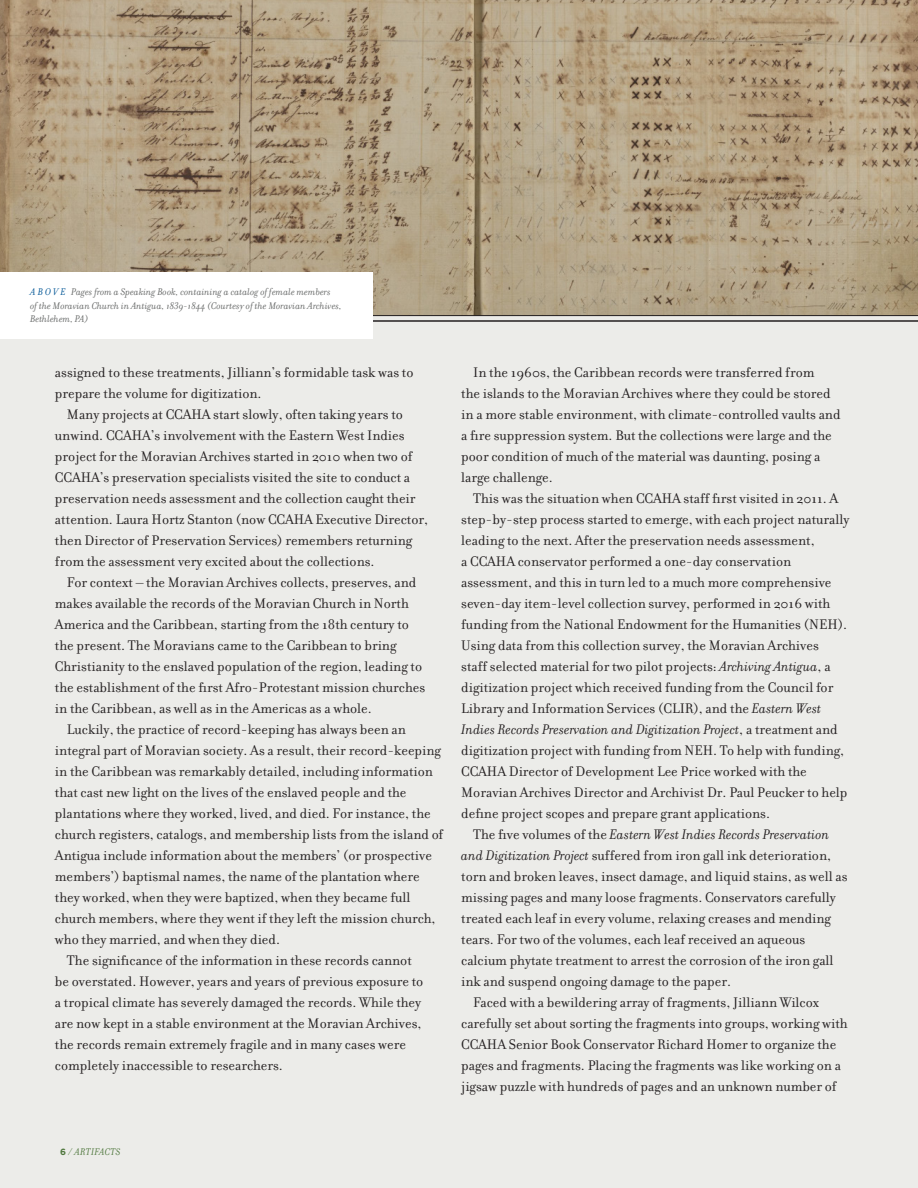
<style>
.page{position:relative;width:918px;height:1188px;background:#fff}
.page>*{position:absolute;margin:0;border:0;box-sizing:border-box;transform-origin:0 0}
.new_-_body{font:15px/21px "Filosofia";color:#231f20}
.t1{font:italic 10.5px/13.5px "Filosofia";color:#656766}
.t2{font:italic 10.5px "Filosofia";letter-spacing:.03em;color:#50783e}
.s1{color:#005595}
.s2{font-style:italic}
.s3{font-family:"Gotham";font-weight:700;font-style:normal;font-size:9px}
</style>
<div class="page">
<div style="left:0;top:316px;width:918px;height:872px;background:#ecece9"></div>
<img style="left:0;top:0;width:918px;height:315px">
<hr style="left:0;top:321px;width:918px;height:1px;background:#231f20">
<hr style="left:0;top:315px;width:918px;height:1px;background:#231f20">
<div style="left:0;top:272px;width:373px;height:66px;background:#fff"></div>
<p class="t1" style="left:30px;top:286px;width:313px"><span class="s1">A B O VE</span> Pages from a Speaking Book, containing a catalog of female members<br>of the Moravian Church in Antigua, 1839-1844 (Courtesy of the Moravian Archives,<br>Bethlehem, PA)</p>
<p class="new_-_body" style="left:55px;top:362px;width:360px">assigned to these treatments, Jilliann’s formidable task was to prepare the volume for digitization.</p>
<p class="new_-_body" style="left:55px;top:404px;width:375px;text-indent:12px">Many projects at CCAHA start slowly, often taking years to unwind. CCAHA’s involvement with the Eastern West Indies project for the Moravian Archives started in 2010 when two of CCAHA’s preservation specialists visited the site to conduct a preservation needs assessment and the collection caught their attention. Laura Hortz Stanton (now CCAHA Executive Director, then Director of Preservation Services) remembers returning from the assessment very excited about the collections.</p>
<p class="new_-_body" style="left:55px;top:572px;width:372px;text-indent:12px">For context – the Moravian Archives collects, preserves, and makes available the records of the Moravian Church in North America and the Caribbean, starting from the 18th century to the present. The Moravians came to the Caribbean to bring Christianity to the enslaved population of the region, leading to the establishment of the first Afro-Protestant mission churches in the Caribbean, as well as in the Americas as a whole.</p>
<p class="new_-_body" style="left:55px;top:719px;width:390px;text-indent:12px">Luckily, the practice of record-keeping has always been an integral part of Moravian society. As a result, their record-keeping in the Caribbean was remarkably detailed, including information that cast new light on the lives of the enslaved people and the plantations where they worked, lived, and died. For instance, the church registers, catalogs, and membership lists from the island of Antigua include information about the members’ (or prospective members’) baptismal names, the name of the plantation where they worked, when they were baptized, when they became full church members, where they went if they left the mission church, who they married, and when they died.</p>
<p class="new_-_body" style="left:55px;top:950px;width:370px;text-indent:12px">The significance of the information in these records cannot be overstated. However, years and years of previous exposure to a tropical climate has severely damaged the records. While they are now kept in a stable environment at the Moravian Archives, the records remain extremely fragile and in many cases were completely inaccessible to researchers.</p>
<p class="new_-_body" style="left:461px;top:362px;width:381px;text-indent:12px">In the 1960s, the Caribbean records were transferred from<br>the islands to the Moravian Archives where they could be stored in a more stable environment, with climate-controlled vaults and a fire suppression system. But the collections were large and the poor condition of much of the material was daunting, posing a large challenge.</p>
<p class="new_-_body" style="left:461px;top:488px;width:390px;text-indent:12px">This was the situation when CCAHA staff first visited in 2011. A step-by-step process started to emerge, with each project naturally leading to the next. After the preservation needs assessment,<br>a CCAHA conservator performed a one-day conservation assessment, and this in turn led to a much more comprehensive seven-day item-level collection survey, performed in 2016 with funding from the National Endowment for the Humanities (NEH).<br>Using data from this collection survey, the Moravian Archives<br>staff selected material for two pilot projects: <span class="s2">Archiving Antigua</span>, a digitization project which received funding from the Council for Library and Information Services (CLIR), and the <span class="s2">Eastern West Indies Records Preservation and Digitization Project</span>, a treatment and digitization project with funding from NEH. To help with funding, CCAHA Director of Development Lee Price worked with the Moravian Archives Director and Archivist Dr. Paul Peucker to help define project scopes and prepare grant applications.</p>
<p class="new_-_body" style="left:461px;top:824px;width:388px;text-indent:12px">The five volumes of the <span class="s2">Eastern West Indies Records Preservation and Digitization Project</span> suffered from iron gall ink deterioration, torn and broken leaves, insect damage, and liquid stains, as well as missing pages and many loose fragments. Conservators carefully treated each leaf in every volume, relaxing creases and mending tears. For two of the volumes, each leaf received an aqueous calcium phytate treatment to arrest the corrosion of the iron gall ink and suspend ongoing damage to the paper.</p>
<p class="new_-_body" style="left:461px;top:992px;width:388px;text-indent:12px">Faced with a bewildering array of fragments, Jilliann Wilcox carefully set about sorting the fragments into groups, working with CCAHA Senior Book Conservator Richard Homer to organize the pages and fragments. Placing the fragments was like working on a jigsaw puzzle with hundreds of pages and an unknown number of</p>
<p class="t2" style="left:60px;top:1146px;width:62px"><span class="s3">6</span> / ARTIFACTS</p>
</div>
